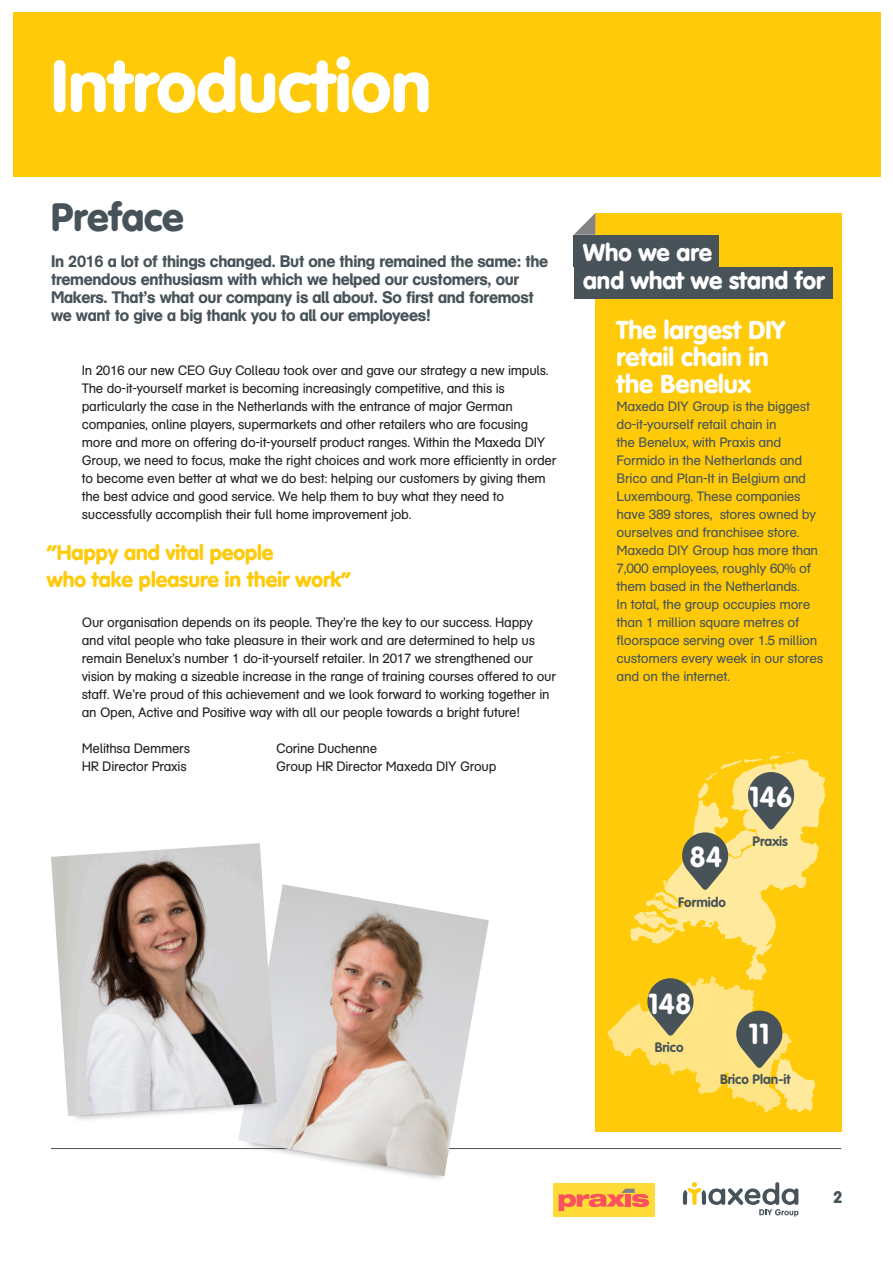
<style>
.page{position:relative;width:893px;height:1263px;background:#fff}
.page>*{position:absolute;margin:0;border:0;box-sizing:border-box;transform-origin:0 0}
.t1{font:900 72px "VAG Rounded";color:#fff}
.Kop_17{font:900 39px "VAG Rounded";color:#475359}
.Tussenkopjes{font:700 28.5px "VAG Rounded";color:#fff}
.Kop_17-2{font:900 25.5px/27px "VAG Rounded";color:#fff}
.t2{font:900 24px "VAG Rounded";color:#fff}
.Kop_17-3{font:900 21px "VAG Rounded";color:#feca0a}
.Broodtekst{font:500 16.5px/18px "Max";letter-spacing:-.02em;color:#475359}
.t3{font:900 16.5px "VAG Rounded";color:#475359}
.Broodtekst-2{font:13.5px/18px "Max";letter-spacing:-.02em;color:#231f20}
.Kop_17-4{font:13.5px/18px "Max";letter-spacing:-.02em;color:#475359}
.Tussenkopjes-2{font:700 13.5px "VAG Rounded";color:#475359}
</style>
<div class="page">
<hr style="left:51px;top:1148px;width:790px;height:1px;background:#475359">
<svg style="left:683px;top:1182px;width:115px;height:35px"></svg>
<div style="left:553px;top:1183px;width:102px;height:34px;background:#ffdb38"></div>
<svg style="left:559px;top:1189px;width:90px;height:22px"></svg>
<div style="left:595px;top:213px;width:247px;height:918px;background:#feca0a"></div>
<div style="left:13px;top:13px;width:867px;height:164px;background:#feca0a"></div>
<img style="left:277px;top:884px;width:212px;height:292px">
<svg style="left:76px;top:1063px;width:364px;height:101px"></svg>
<img style="left:51px;top:843px;width:226px;height:273px">
<div style="left:574px;top:235px;width:145px;height:32px;background:#475359"></div>
<div style="left:574px;top:267px;width:258px;height:31px;background:#475359"></div>
<svg style="left:574px;top:213px;width:21px;height:22px"></svg>
<svg style="left:607px;top:752px;width:218px;height:361px"></svg>
<p class="t1" style="left:51px;top:43px;width:382px">Introduction</p>
<p class="Kop_17" style="left:51px;top:194px;width:134px">Preface</p>
<p class="Broodtekst" style="left:51px;top:252px;width:499px">In 2016 a lot of things changed. But one thing remained the same: the tremendous enthusiasm with which we helped our customers, our Makers. That’s what our company is all about. So first and foremost we want to give a big thank you to all our employees!</p>
<p class="Broodtekst-2" style="left:82px;top:362px;width:476px">In 2016 our new CEO Guy Colleau took over and gave our strategy a new impuls.<br>The do-it-yourself market is becoming increasingly competitive, and this is particularly the case in the Netherlands with the entrance of major German companies, online players, supermarkets and other retailers who are focusing more and more on offering do-it-yourself product ranges. Within the Maxeda DIY Group, we need to focus, make the right choices and work more efficiently in order to become even better at what we do best: helping our customers by giving them the best advice and good service. We help them to buy what they need to successfully accomplish their full home improvement job.</p>
<p class="Kop_17-3" style="left:47px;top:540px;width:228px">“Happy and vital people</p>
<p class="Kop_17-3" style="left:47px;top:567px;width:306px">who take pleasure in their work”</p>
<p class="Broodtekst-2" style="left:82px;top:614px;width:476px">Our organisation depends on its people. They’re the key to our success. Happy and vital people who take pleasure in their work and are determined to help us remain Benelux’s number 1 do-it-yourself retailer. In 2017 we strengthened our vision by making a sizeable increase in the range of training courses offered to our staff. We’re proud of this achievement and we look forward to working together in an Open, Active and Positive way with all our people towards a bright future!</p>
<p class="Broodtekst-2" style="left:82px;top:740px;width:110px">Melithsa Demmers</p>
<p class="Broodtekst-2" style="left:276px;top:740px;width:102px">Corine Duchenne</p>
<p class="Broodtekst-2" style="left:82px;top:758px;width:106px">HR Director Praxis</p>
<p class="Broodtekst-2" style="left:276px;top:758px;width:222px">Group HR Director Maxeda DIY Group</p>
<p class="t2" style="left:583px;top:238px;width:130px">Who we are</p>
<p class="t2" style="left:583px;top:266px;width:243px">and what we stand for</p>
<p class="Kop_17-2" style="left:617px;top:316px;width:170px">The largest DIY retail chain in the Benelux</p>
<p class="Kop_17-4" style="left:617px;top:398px;width:208px">Maxeda DIY Group is the biggest do-it-yourself retail chain in<br>the Benelux, with Praxis and<br>Formido in the Netherlands and<br>Brico and Plan-It in Belgium and<br>Luxembourg. These companies have 389 stores, stores owned by ourselves and franchisee store.<br>Maxeda DIY Group has more than<br>7,000 employees, roughly 60% of them based in the Netherlands.<br>In total, the group occupies more than 1 million square metres of floorspace serving over 1.5 million customers every week in our stores and on the internet.</p>
<p class="Tussenkopjes" style="left:689px;top:840px;width:34px">84</p>
<p class="Tussenkopjes-2" style="left:678px;top:894px;width:49px">Formido</p>
<p class="Tussenkopjes" style="left:749px;top:780px;width:45px">146</p>
<p class="Tussenkopjes-2" style="left:753px;top:833px;width:37px">Praxis</p>
<p class="Tussenkopjes" style="left:648px;top:987px;width:45px">148</p>
<p class="Tussenkopjes-2" style="left:655px;top:1039px;width:30px">Brico</p>
<p class="Tussenkopjes" style="left:748px;top:1017px;width:23px">11</p>
<p class="Tussenkopjes-2" style="left:720px;top:1071px;width:72px">Brico Plan-it</p>
<p class="t3" style="left:834px;top:1187px;width:10px">2</p>
</div>
